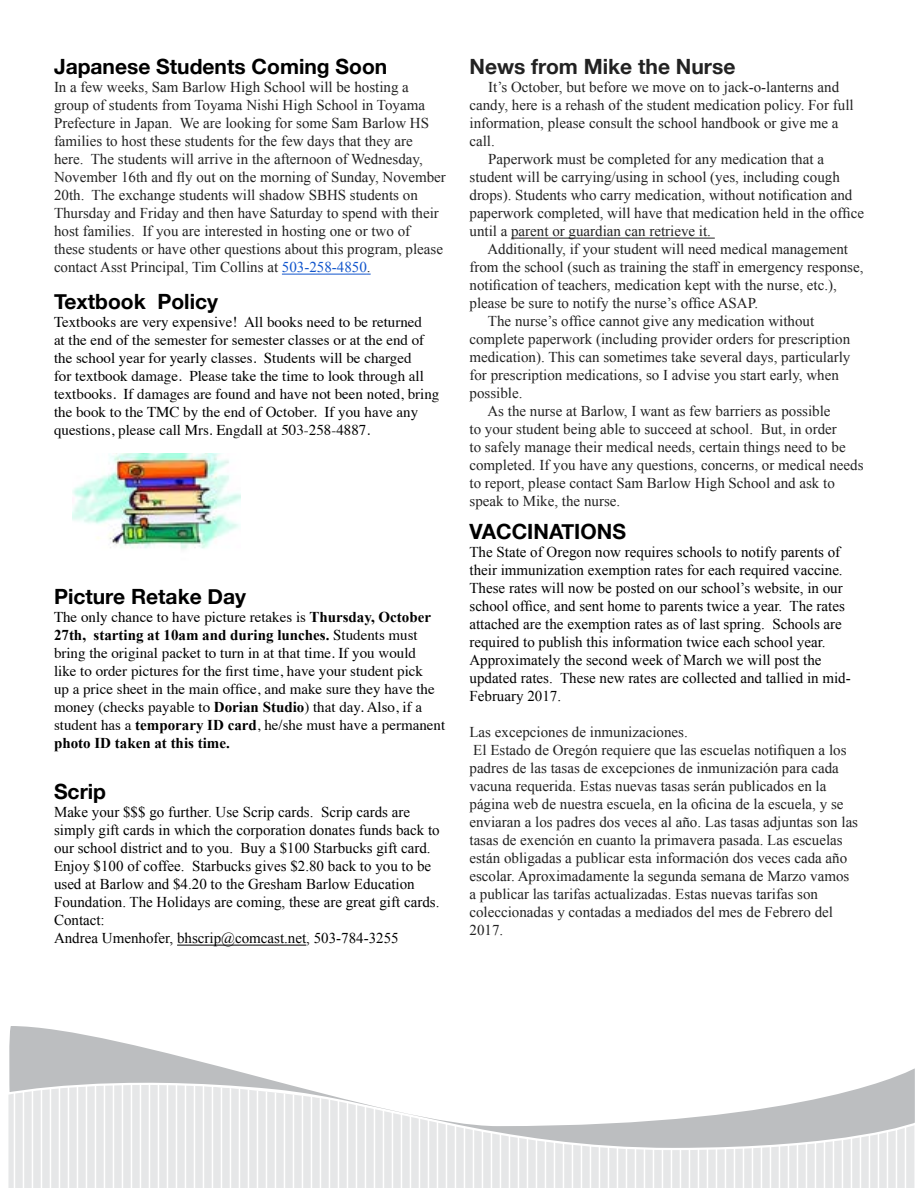
<style>
.page{position:relative;width:918px;height:1188px;background:#fff}
.page>*{position:absolute;margin:0;border:0;box-sizing:border-box;transform-origin:0 0}
.t1{font:700 21px "Helvetica Neue";color:#000}
.t2{font:700 21px "Helvetica Neue";color:#222}
.t3{font:15px/18px "Times New Roman";color:#222}
.t4{font:15px/18px "Times New Roman";color:#000}
.t5{font:15px/18px "Times";color:#000}
.t6{font:15px/18px "Times New Roman";color:#212121}
.t7{font:700 15px "Times New Roman";color:#000}
.s1{color:#15c}
.s2{font-family:"Times New Roman";font-weight:700}
.s3{font-family:"Times";font-weight:400}
</style>
<div class="page">
<svg style="left:13px;top:1151px;width:894px;height:37px;background:#eaeaeb"></svg>
<svg style="left:8px;top:1026px;width:907px;height:125px"></svg>
<hr style="left:282px;top:274px;width:85px;height:1px;background:#15c">
<img style="left:73px;top:454px;width:168px;height:96px">
<hr style="left:511px;top:238px;width:204px;height:1px;background:#222">
<hr style="left:177px;top:945px;width:129px;height:1px;background:#000">
<h1 class="t1" style="left:54px;top:51px;width:335px">Japanese Students Coming Soon</h1>
<p class="t3" style="left:54px;top:78px;width:393px">In a few weeks, Sam Barlow High School will be hosting a group of students from Toyama Nishi High School in Toyama Prefecture in Japan. We are looking for some Sam Barlow HS families to host these students for the few days that they are here. The students will arrive in the afternoon of Wednesday, November 16th and fly out on the morning of Sunday, November 20th. The exchange students will shadow SBHS students on Thursday and Friday and then have Saturday to spend with their host families. If you are interested in hosting one or two of<br>these students or have other questions about this program, please contact Asst Principal, Tim Collins at <span class="s1">503-258-4850</span>.</p>
<h1 class="t1" style="left:54px;top:285px;width:166px">Textbook Policy</h1>
<p class="t5" style="left:54px;top:312px;width:387px">Textbooks are very expensive! All books need to be returned<br>at the end of the semester for semester classes or at the end of the school year for yearly classes. Students will be charged<br>for textbook damage. Please take the time to look through all textbooks. If damages are found and have not been noted, bring the book to the TMC by the end of October. If you have any questions, please call Mrs. Engdall at 503-258-4887.</p>
<h1 class="t1" style="left:54px;top:580px;width:194px">Picture Retake Day</h1>
<p class="t5" style="left:54px;top:607px;width:379px">The only chance to have picture retakes is <span class="s2">Thursday, October</span></p>
<p class="t7" style="left:54px;top:625px;width:365px">27th, starting at 10am and during lunches. <span class="s3">Students must</span></p>
<p class="t5" style="left:54px;top:643px;width:393px">bring the original packet to turn in at that time. If you would<br>like to order pictures for the first time, have your student pick<br>up a price sheet in the main office, and make sure they have the money (checks payable to <span class="s2">Dorian Studio</span>) that day. Also, if a student has a <span class="s2">temporary ID card</span>, he/she must have a permanent</p>
<p class="t7" style="left:54px;top:733px;width:177px">photo ID taken at this time.</p>
<h1 class="t1" style="left:54px;top:776px;width:54px">Scrip</h1>
<p class="t4" style="left:54px;top:803px;width:387px">Make your $$$ go further. Use Scrip cards. Scrip cards are simply gift cards in which the corporation donates funds back to our school district and to you. Buy a $100 Starbucks gift card.<br>Enjoy $100 of coffee. Starbucks gives $2.80 back to you to be used at Barlow and $4.20 to the Gresham Barlow Education Foundation. The Holidays are coming, these are great gift cards.<br>Contact:<br>Andrea Umenhofer, bhscrip@comcast.net, 503-784-3255</p>
<h1 class="t2" style="left:470px;top:51px;width:267px">News from Mike the Nurse</h1>
<p class="t3" style="left:488px;top:78px;width:352px">It’s October, but before we move on to jack-o-lanterns and</p>
<p class="t3" style="left:470px;top:96px;width:386px">candy, here is a rehash of the student medication policy. For full</p>
<p class="t3" style="left:470px;top:114px;width:371px">information, please consult the school handbook or give me a</p>
<p class="t3" style="left:470px;top:132px;width:27px">call.</p>
<p class="t3" style="left:488px;top:150px;width:337px">Paperwork must be completed for any medication that a</p>
<p class="t3" style="left:470px;top:168px;width:372px">student will be carrying/using in school (yes, including cough</p>
<p class="t3" style="left:470px;top:186px;width:384px">drops). Students who carry medication, without notification and</p>
<p class="t3" style="left:470px;top:204px;width:396px">paperwork completed, will have that medication held in the office</p>
<p class="t3" style="left:470px;top:222px;width:243px">until a parent or guardian can retrieve it.</p>
<p class="t3" style="left:487px;top:240px;width:362px">Additionally, if your student will need medical management</p>
<p class="t3" style="left:470px;top:258px;width:395px">from the school (such as training the staff in emergency response,</p>
<p class="t3" style="left:470px;top:276px;width:369px">notification of teachers, medication kept with the nurse, etc.),</p>
<p class="t3" style="left:470px;top:294px;width:290px">please be sure to notify the nurse’s office ASAP.</p>
<p class="t3" style="left:488px;top:312px;width:328px">The nurse’s office cannot give any medication without</p>
<p class="t3" style="left:470px;top:330px;width:382px">complete paperwork (including provider orders for prescription</p>
<p class="t3" style="left:470px;top:348px;width:382px">medication). This can sometimes take several days, particularly</p>
<p class="t3" style="left:470px;top:366px;width:371px">for prescription medications, so I advise you start early, when</p>
<p class="t3" style="left:470px;top:384px;width:54px">possible.</p>
<p class="t3" style="left:487px;top:402px;width:345px">As the nurse at Barlow, I want as few barriers as possible</p>
<p class="t3" style="left:470px;top:420px;width:369px">to your student being able to succeed at school. But, in order</p>
<p class="t3" style="left:470px;top:438px;width:378px">to safely manage their medical needs, certain things need to be</p>
<p class="t3" style="left:470px;top:456px;width:396px">completed. If you have any questions, concerns, or medical needs</p>
<p class="t3" style="left:470px;top:474px;width:367px">to report, please contact Sam Barlow High School and ask to</p>
<p class="t3" style="left:470px;top:492px;width:152px">speak to Mike, the nurse.</p>
<h1 class="t1" style="left:470px;top:515px;width:158px">VACCINATIONS</h1>
<p class="t4" style="left:470px;top:543px;width:383px">The State of Oregon now requires schools to notify parents of their immunization exemption rates for each required vaccine.<br>These rates will now be posted on our school’s website, in our school office, and sent home to parents twice a year. The rates attached are the exemption rates as of last spring. Schools are required to publish this information twice each school year.<br>Approximately the second week of March we will post the updated rates. These new rates are collected and tallied in mid-February 2017.</p>
<p class="t6" style="left:470px;top:723px;width:390px">Las excepciones de inmunizaciones.<br>El Estado de Oregón requiere que las escuelas notifiquen a los padres de las tasas de excepciones de inmunización para cada vacuna requerida. Estas nuevas tasas serán publicados en la página web de nuestra escuela, en la oficina de la escuela, y se enviaran a los padres dos veces al año. Las tasas adjuntas son las tasas de exención en cuanto la primavera pasada. Las escuelas están obligadas a publicar esta información dos veces cada año escolar. Aproximadamente la segunda semana de Marzo vamos a publicar las tarifas actualizadas. Estas nuevas tarifas son coleccionadas y contadas a mediados del mes de Febrero del 2017.</p>
</div>
